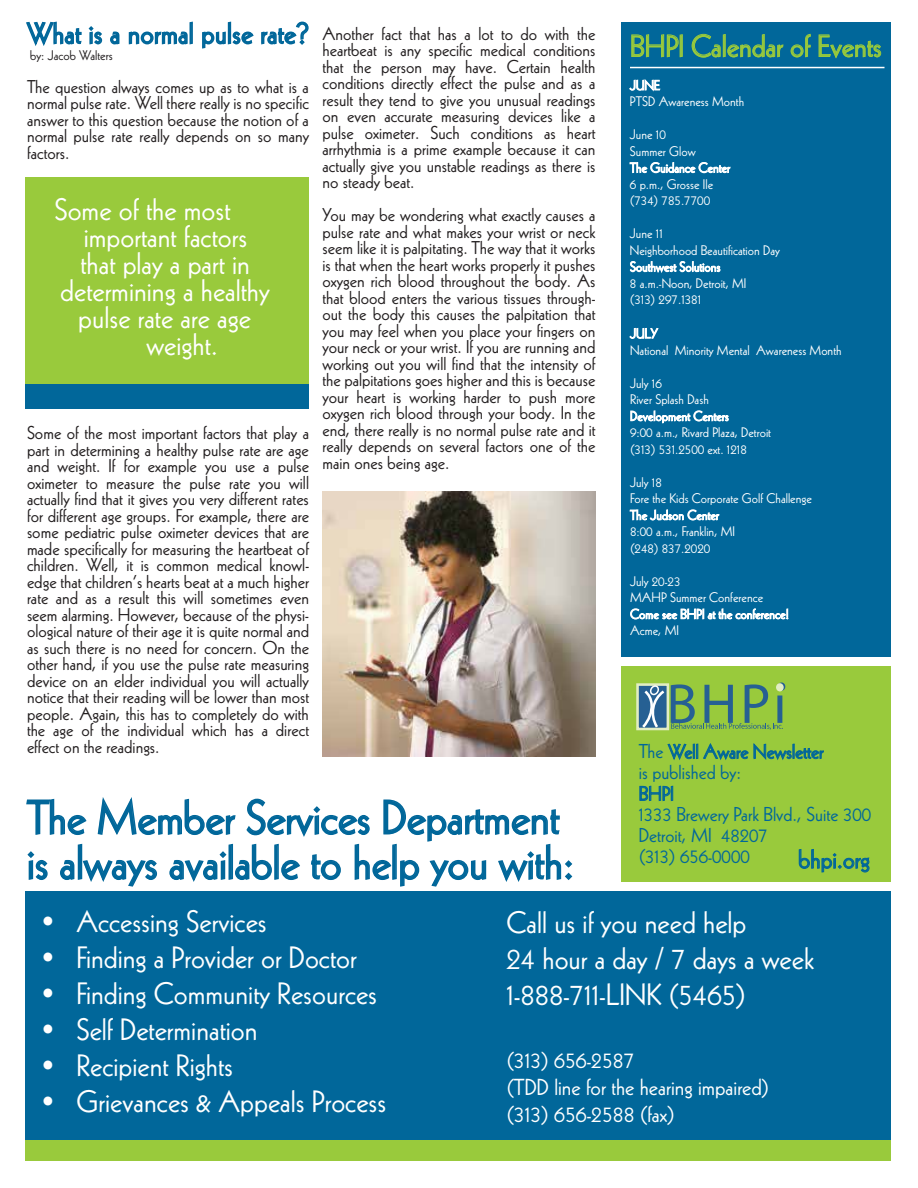
<style>
.page{position:relative;width:918px;height:1188px;background:#fff}
.page>*{position:absolute;margin:0;border:0;box-sizing:border-box;transform-origin:0 0}
.t1{font:46.5px/45px "Kabel";color:#01679a}
.t2{font:30px/36px "Kabel";color:#fff}
.t3{font:30px "Kabel";color:#99ca3c}
.t4{font:28.5px "Kabel";letter-spacing:.015em;color:#01679a}
.t5{font:25.5px "Kabel";color:#01679a}
.t6{font:22.5px/27px "Kabel";color:#fff}
.t7{font:19.5px/21px "Kabel";color:#01679a}
.t8{font:18px/16.5px "Kabel";color:#231f20;text-align:justify}
.t9{font:13.5px/16.5px "Kabel";color:#fff}
.t10{font:13.5px "Kabel";color:#231f20}
</style>
<div class="page">
<div style="left:622px;top:22px;width:269px;height:635px;background:#01679a"></div>
<svg style="left:26px;top:797px;width:547px;height:90px"></svg>
<div style="left:26px;top:891px;width:865px;height:270px;background:#01679a"></div>
<div style="left:622px;top:666px;width:269px;height:216px;background:#99ca3c"></div>
<svg style="left:631px;top:34px;width:48px;height:24px"></svg>
<div style="left:680px;top:34px;width:3px;height:23px;border:1px solid #99ca3c"></div>
<svg style="left:691px;top:34px;width:30px;height:24px"></svg>
<div style="left:723px;top:34px;width:3px;height:23px;border:1px solid #99ca3c"></div>
<svg style="left:727px;top:34px;width:57px;height:24px"></svg>
<svg style="left:790px;top:34px;width:21px;height:24px"></svg>
<svg style="left:818px;top:34px;width:63px;height:25px"></svg>
<svg style="left:667px;top:743px;width:157px;height:17px"></svg>
<svg style="left:639px;top:785px;width:34px;height:16px"></svg>
<svg style="left:798px;top:849px;width:72px;height:24px"></svg>
<div style="left:26px;top:1140px;width:865px;height:21px;background:#99ca3c"></div>
<svg style="left:778px;top:682px;width:7px;height:9px"></svg>
<div style="left:636px;top:683px;width:33px;height:47px;background:#266093;border:3px solid #e2edc3"></div>
<svg style="left:642px;top:685px;width:22px;height:43px"></svg>
<svg style="left:671px;top:684px;width:112px;height:46px"></svg>
<div style="left:776px;top:683px;width:8px;height:8px;background:#e2edc3;border-radius:50%"></div>
<svg style="left:629px;top:79px;width:32px;height:13px"></svg>
<svg style="left:629px;top:162px;width:102px;height:11px"></svg>
<svg style="left:630px;top:261px;width:91px;height:12px"></svg>
<hr style="left:630px;top:67px;width:255px;height:1px;background:#fff">
<svg style="left:26px;top:21px;width:56px;height:25px"></svg>
<svg style="left:88px;top:26px;width:15px;height:19px"></svg>
<svg style="left:110px;top:31px;width:10px;height:14px"></svg>
<svg style="left:128px;top:31px;width:60px;height:14px"></svg>
<div style="left:190px;top:22px;width:3px;height:22px;border:2px solid #01679a"></div>
<svg style="left:202px;top:21px;width:107px;height:28px"></svg>
<svg style="left:629px;top:327px;width:30px;height:12px"></svg>
<svg style="left:630px;top:410px;width:99px;height:14px"></svg>
<svg style="left:629px;top:509px;width:91px;height:12px"></svg>
<svg style="left:630px;top:608px;width:159px;height:12px"></svg>
<div style="left:26px;top:177px;width:283px;height:210px;background:#99ca3c"></div>
<div style="left:26px;top:384px;width:283px;height:25px;background:#01679a"></div>
<img style="left:322px;top:492px;width:274px;height:264px">
<h3 class="t4" style="left:27px;top:17px;width:283px">What is a normal pulse rate?</h3>
<p class="t10" style="left:30px;top:47px;width:84px">by: Jacob Walters</p>
<p class="t8" style="left:27px;top:78px;width:284px">The question always comes up as to what is a normal pulse rate. Well there really is no specific answer to this question because the notion of a normal pulse rate really depends on so many factors.</p>
<h2 class="t2" style="left:54px;top:191px;width:178px">Some of the most</h2>
<h2 class="t2" style="left:84px;top:218px;width:165px">important factors</h2>
<h2 class="t2" style="left:80px;top:245px;width:171px">that play a part in</h2>
<h2 class="t2" style="left:60px;top:272px;width:211px">determining a healthy</h2>
<h2 class="t2" style="left:78px;top:299px;width:174px">pulse rate are age</h2>
<h2 class="t2" style="left:147px;top:326px;width:73px">weight.</h2>
<p class="t8" style="left:27px;top:425px;width:284px">Some of the most important factors that play a part in determining a healthy pulse rate are age and weight. If for example you use a pulse oximeter to measure the pulse rate you will actually find that it gives you very different rates for different age groups. For example, there are some pediatric pulse oximeter devices that are made specifically for measuring the heartbeat of children. Well, it is common medical knowl&shy;edge that children’s hearts beat at a much higher rate and as a result this will sometimes even seem alarming. However, because of the physi&shy;ological nature of their age it is quite normal and as such there is no need for concern. On the other hand, if you use the pulse rate measuring device on an elder individual you will actually notice that their reading will be lower than most people. Again, this has to completely do with the age of the individual which has a direct effect on the readings.</p>
<p class="t8" style="left:323px;top:25px;width:275px">Another fact that has a lot to do with the heartbeat is any specific medical conditions that the person may have. Certain health conditions directly effect the pulse and as a result they tend to give you unusual readings on even accurate measuring devices like a pulse oximeter. Such conditions as heart arrhythmia is a prime example because it can actually give you unstable readings as there is no steady beat.</p>
<p class="t8" style="left:323px;top:207px;width:275px">You may be wondering what exactly causes a pulse rate and what makes your wrist or neck seem like it is palpitating. The way that it works is that when the heart works properly it pushes oxygen rich blood throughout the body. As that blood enters the various tissues through&shy;out the body this causes the palpitation that you may feel when you place your fingers on your neck or your wrist. If you are running and working out you will find that the intensity of the palpitations goes higher and this is because your heart is working harder to push more oxygen rich blood through your body. In the end, there really is no normal pulse rate and it really depends on several factors one of the main ones being age.</p>
<h1 class="t1" style="left:27px;top:795px;width:549px">The Member Services Department is always available to help you with:</h1>
<h2 class="t3" style="left:630px;top:28px;width:253px">BHPI Calendar of Events</h2>
<p class="t9" style="left:630px;top:77px;width:116px">JUNE<br>PTSD Awareness Month</p>
<p class="t9" style="left:630px;top:127px;width:102px">June 10<br>Summer Glow<br>The Guidance Center<br>6 p.m., Grosse Ile (734) 785.7700</p>
<p class="t9" style="left:630px;top:226px;width:151px">June 11<br>Neighborhood Beautification Day<br>Southwest Solutions<br>8 a.m.-Noon, Detroit, MI<br>(313) 297.1381</p>
<p class="t9" style="left:630px;top:325px;width:213px">JULY<br>National Minority Mental Awareness Month</p>
<p class="t9" style="left:630px;top:375px;width:142px">July 16<br>River Splash Dash<br>Development Centers<br>9:00 a.m., Rivard Plaza, Detroit (313) 531.2500 ext. 1218</p>
<p class="t9" style="left:630px;top:474px;width:183px">July 18<br>Fore the Kids Corporate Golf Challenge<br>The Judson Center<br>8:00 a.m., Franklin, MI<br>(248) 837.2020</p>
<p class="t9" style="left:630px;top:573px;width:160px">July 20-23<br>MAHP Summer Conference<br>Come see BHPI at the conference!<br>Acme, MI</p>
<p class="t7" style="left:639px;top:741px;width:234px">The Well Aware Newsletter<br>is published by:<br>BHPI<br>1333 Brewery Park Blvd., Suite 300<br>Detroit, MI 48207<br>(313) 656-0000</p>
<h3 class="t5" style="left:798px;top:844px;width:73px">bhpi.org</h3>
<h2 class="t2" style="left:41px;top:904px;width:227px">• Accessing Services</h2>
<h2 class="t2" style="left:41px;top:940px;width:317px">• Finding a Provider or Doctor</h2>
<h2 class="t2" style="left:41px;top:976px;width:338px">• Finding Community Resources</h2>
<h2 class="t2" style="left:41px;top:1012px;width:218px">• Self Determination</h2>
<h2 class="t2" style="left:41px;top:1048px;width:194px">• Recipient Rights</h2>
<h2 class="t2" style="left:41px;top:1084px;width:347px">• Grievances &amp; Appeals Process</h2>
<h2 class="t2" style="left:506px;top:905px;width:309px">Call us if you need help<br>24 hour a day / 7 days a week<br>1-888-711-LINK (5465)</h2>
<p class="t6" style="left:506px;top:1047px;width:264px">(313) 656-2587<br>(TDD line for the hearing impaired) (313) 656-2588 (fax)</p>
</div>
